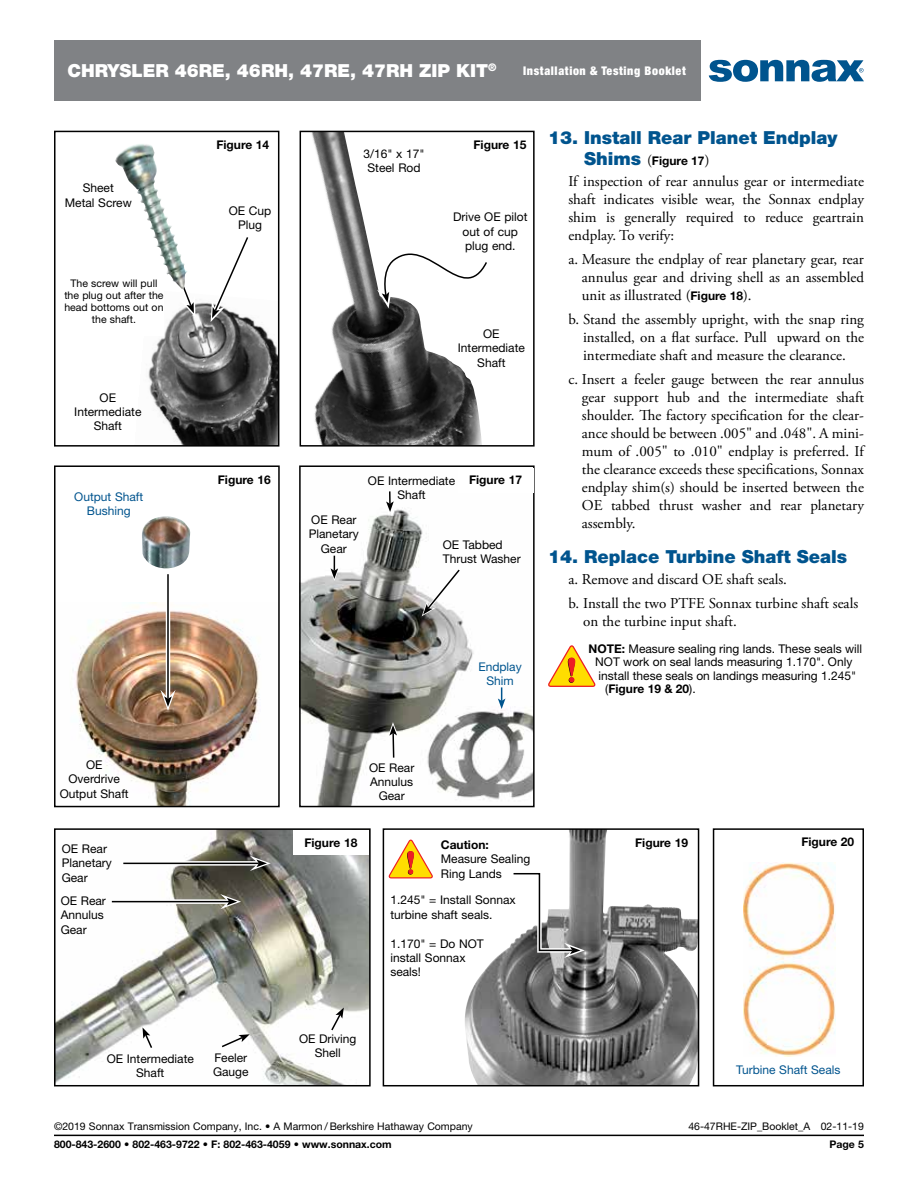
<style>
.page{position:relative;width:918px;height:1188px;background:#fff}
.page>*{position:absolute;margin:0;border:0;box-sizing:border-box;transform-origin:0 0}
.t1{font:900 18px "Helvetica Neue LT Std";color:#00548e}
.t2{font:900 18px "Helvetica Neue LT Std";color:#fff}
.t3{font:15px/18px "Adobe Garamond Pro";color:#000;text-align:justify}
.t4{font:12px/14.4px "Helvetica Neue LT Std";color:#000;text-align:center}
.t5{font:700 12px "Helvetica Neue LT Std";color:#000}
.t6{font:12px/14.4px "Helvetica Neue LT Std";color:#00548e;text-align:center}
.t7{font:900 condensed 12px "Helvetica Neue LT Std";letter-spacing:.05em;color:#fff}
.t8{font:10.5px/12px "Helvetica Neue LT Std";color:#000;text-align:center}
.t9{font:700 10.5px "Helvetica Neue LT Std";color:#000}
.s1{font-weight:900;font-size:18px;color:#00548e}
.s2{font-family:"Adobe Garamond Pro";font-weight:400;font-size:15px}
.s3{font-family:"Helvetica Neue LT Std";font-weight:700;font-size:12px}
.s4{font-weight:700}
.s5{font-weight:400}
</style>
<div class="page">
<img style="left:76px;top:602px;width:183px;height:202px">
<div style="left:54px;top:465px;width:226px;height:342px;border:2px solid #000"></div>
<img style="left:142px;top:516px;width:49px;height:53px">
<hr style="left:166px;top:575px;width:4px;height:123px;background:#fff">
<hr style="left:167px;top:574px;width:2px;height:125px;background:#000">
<svg style="left:160px;top:690px;width:16px;height:21px"></svg>
<img style="left:465px;top:831px;width:231px;height:252px">
<div style="left:383px;top:828px;width:316px;height:258px;border:2px solid #000"></div>
<svg style="left:389px;top:840px;width:44px;height:38px"></svg>
<svg style="left:509px;top:869px;width:76px;height:89px"></svg>
<img style="left:57px;top:831px;width:311px;height:252px">
<div style="left:54px;top:828px;width:317px;height:258px;border:2px solid #000"></div>
<div style="left:293px;top:830px;width:75px;height:25px;background:#fff"></div>
<svg style="left:330px;top:1008px;width:14px;height:24px"></svg>
<svg style="left:123px;top:861px;width:127px;height:5px"></svg>
<hr style="left:123px;top:863px;width:136px;height:1px;background:#000">
<svg style="left:250px;top:856px;width:21px;height:15px"></svg>
<svg style="left:143px;top:1027px;width:11px;height:23px"></svg>
<svg style="left:112px;top:899px;width:108px;height:5px"></svg>
<hr style="left:112px;top:901px;width:117px;height:1px;background:#000">
<svg style="left:220px;top:894px;width:21px;height:15px"></svg>
<svg style="left:220px;top:1034px;width:30px;height:15px"></svg>
<img style="left:148px;top:302px;width:128px;height:142px">
<div style="left:54px;top:131px;width:225px;height:316px;border:2px solid #000"></div>
<svg style="left:210px;top:237px;width:44px;height:85px"></svg>
<div style="left:64px;top:266px;width:100px;height:70px;background:#fff"></div>
<svg style="left:164px;top:289px;width:33px;height:28px"></svg>
<img style="left:115px;top:144px;width:72px;height:145px">
<img style="left:312px;top:134px;width:170px;height:310px">
<div style="left:300px;top:131px;width:235px;height:316px;border:2px solid #000"></div>
<svg style="left:377px;top:228px;width:110px;height:81px"></svg>
<img style="left:743px;top:863px;width:93px;height:193px">
<div style="left:713px;top:828px;width:151px;height:258px;border:2px solid #000"></div>
<svg style="left:548px;top:645px;width:47px;height:42px"></svg>
<img style="left:302px;top:509px;width:230px;height:295px">
<div style="left:299px;top:465px;width:236px;height:342px;border:2px solid #000"></div>
<div style="left:458px;top:468px;width:75px;height:25px;background:#fff"></div>
<svg style="left:386px;top:722px;width:15px;height:37px"></svg>
<svg style="left:386px;top:491px;width:8px;height:21px"></svg>
<svg style="left:329px;top:556px;width:11px;height:25px"></svg>
<svg style="left:422px;top:566px;width:41px;height:50px"></svg>
<svg style="left:498px;top:687px;width:7px;height:22px"></svg>
<hr style="left:54px;top:1135px;width:810px;height:1px;background:#000">
<svg style="left:709px;top:60px;width:155px;height:22px"></svg>
<div style="left:54px;top:40px;width:647px;height:61px;background:#808285"></div>
<p class="t2" style="left:68px;top:60px;width:431px">CHRYSLER 46RE, 46RH, 47RE, 47RH ZIP KIT<sup>®</sup></p>
<p class="t7" style="left:523px;top:63px;width:164px">Installation &amp; Testing Booklet</p>
<p class="t4" style="left:65px;top:181px;width:68px">Sheet<br>Metal Screw</p>
<p class="t8" style="left:64px;top:277px;width:101px">The screw will pull the plug out after the head bottoms out on the shaft.</p>
<p class="t4" style="left:74px;top:390px;width:69px">OE<br>Intermediate<br>Shaft</p>
<p class="t6" style="left:74px;top:489px;width:71px">Output Shaft<br>Bushing</p>
<p class="t5" style="left:216px;top:137px;width:54px">Figure 14</p>
<p class="t4" style="left:229px;top:203px;width:44px">OE Cup<br>Plug</p>
<p class="t5" style="left:218px;top:472px;width:54px">Figure 16</p>
<p class="t4" style="left:60px;top:757px;width:71px">OE<br>Overdrive<br>Output Shaft</p>
<p class="t4" style="left:62px;top:841px;width:52px;text-align:left">OE Rear<br>Planetary<br>Gear</p>
<p class="t4" style="left:61px;top:893px;width:47px;text-align:left">OE Rear<br>Annulus<br>Gear</p>
<p class="t4" style="left:107px;top:1051px;width:89px">OE Intermediate<br>Shaft</p>
<p class="t4" style="left:213px;top:1050px;width:37px;text-align:left">Feeler<br>Gauge</p>
<p class="t4" style="left:363px;top:146px;width:63px">3/16" x 17"<br>Steel Rod</p>
<p class="t5" style="left:473px;top:137px;width:54px">Figure 15</p>
<p class="t4" style="left:453px;top:210px;width:76px">Drive OE pilot out of cup plug end.</p>
<p class="t4" style="left:458px;top:326px;width:69px">OE<br>Intermediate<br>Shaft</p>
<p class="t4" style="left:309px;top:512px;width:52px">OE Rear<br>Planetary<br>Gear</p>
<p class="t4" style="left:368px;top:473px;width:89px">OE Intermediate<br>Shaft</p>
<p class="t5" style="left:469px;top:473px;width:55px">Figure 17</p>
<p class="t4" style="left:443px;top:537px;width:79px;text-align:left">OE Tabbed<br>Thrust Washer</p>
<p class="t6" style="left:478px;top:659px;width:45px">Endplay<br>Shim</p>
<p class="t1" style="left:548px;top:126px;width:291px">13. Install Rear Planet Endplay</p>
<p class="t5" style="left:584px;top:153px;width:127px"><span class="s1">Shims</span> <span class="s2">(</span>Figure 17<span class="s2">)</span></p>
<p class="t3" style="left:568px;top:173px;width:297px">If inspection of rear annulus gear or intermediate shaft indicates visible wear, the Sonnax endplay shim is generally required to reduce geartrain endplay. To verify:</p>
<p class="t3" style="left:582px;top:251px;width:284px;text-indent:-14px">a. Measure the endplay of rear planetary gear, rear annulus gear and driving shell as an assembled unit as illustrated (<span class="s3">Figure 18</span>).</p>
<p class="t3" style="left:583px;top:311px;width:282px;text-indent:-15px">b. Stand the assembly upright, with the snap ring installed, on a flat surface. Pull upward on the intermediate shaft and measure the clearance.</p>
<p class="t3" style="left:582px;top:371px;width:284px;text-indent:-13px">c. Insert a feeler gauge between the rear annulus gear support hub and the intermediate shaft shoulder. The factory specification for the clear&shy;ance should be between .005" and .048". A mini&shy;mum of .005" to .010" endplay is preferred. If the clearance exceeds these specifications, Sonnax endplay shim(s) should be inserted between the OE tabbed thrust washer and rear planetary assembly.</p>
<p class="t1" style="left:548px;top:546px;width:301px">14. Replace Turbine Shaft Seals</p>
<p class="t3" style="left:568px;top:568px;width:291px;line-height:24px">a. Remove and discard OE shaft seals.<br>b. Install the two PTFE Sonnax turbine shaft seals</p>
<p class="t3" style="left:583px;top:613px;width:155px">on the turbine input shaft.</p>
<p class="t4" style="left:589px;top:641px;width:275px"><span class="s4">NOTE:</span> Measure sealing ring lands. These seals will</p>
<p class="t4" style="left:595px;top:655px;width:259px">NOT work on seal lands measuring 1.170". Only</p>
<p class="t4" style="left:599px;top:668px;width:259px">install these seals on landings measuring 1.245"</p>
<p class="t5" style="left:605px;top:682px;width:92px"><span class="s5">(</span>Figure 19 &amp; 20<span class="s5">).</span></p>
<p class="t4" style="left:369px;top:760px;width:47px">OE Rear<br>Annulus<br>Gear</p>
<p class="t5" style="left:304px;top:835px;width:55px">Figure 18</p>
<p class="t4" style="left:299px;top:1031px;width:59px">OE Driving<br>Shell</p>
<p class="t5" style="left:441px;top:837px;width:49px">Caution:</p>
<p class="t5" style="left:635px;top:835px;width:54px">Figure 19</p>
<p class="t4" style="left:441px;top:852px;width:91px;text-align:left">Measure Sealing<br>Ring Lands</p>
<p class="t4" style="left:390px;top:893px;width:127px;text-align:left">1.245" = Install Sonnax turbine shaft seals.</p>
<p class="t4" style="left:390px;top:936px;width:95px;text-align:left">1.170" = Do NOT install Sonnax seals!</p>
<p class="t5" style="left:801px;top:835px;width:54px">Figure 20</p>
<p class="t6" style="left:736px;top:1063px;width:106px">Turbine Shaft Seals</p>
<p class="t8" style="left:54px;top:1120px;width:420px">©2019 Sonnax Transmission Company, Inc. • A Marmon / Berkshire Hathaway Company</p>
<p class="t8" style="left:688px;top:1120px;width:177px">46-47RHE-ZIP_Booklet_A 02-11-19</p>
<p class="t9" style="left:54px;top:1138px;width:339px">800-843-2600 • 802-463-9722 • F: 802-463-4059 • www.sonnax.com</p>
<p class="t9" style="left:829px;top:1138px;width:36px">Page 5</p>
</div>
